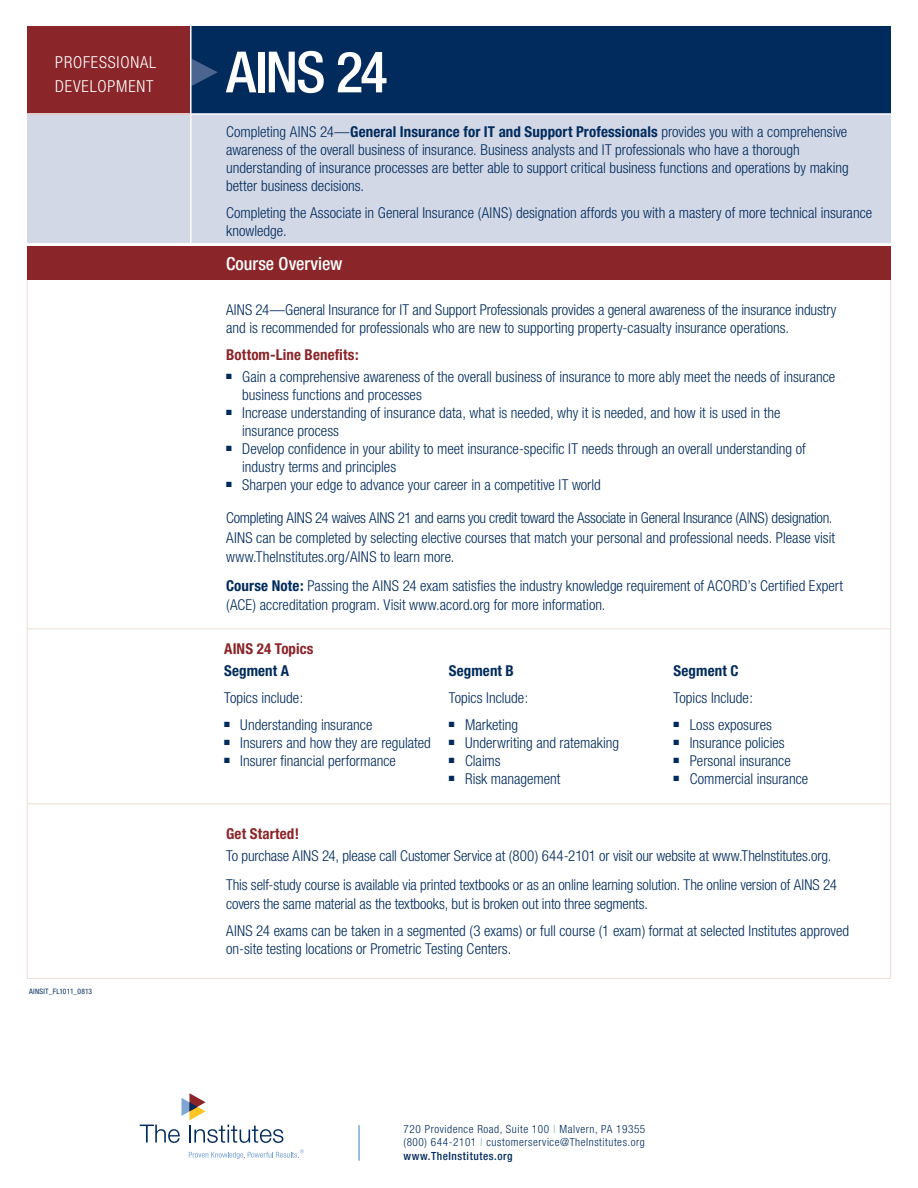
<style>
.page{position:relative;width:918px;height:1188px;background:#fff}
.page>*{position:absolute;margin:0;border:0;box-sizing:border-box;transform-origin:0 0}
.t1{font:500 condensed 57px "Helvetica Neue";letter-spacing:-.035em;color:#fff}
.t2{font:500 condensed 18px "Helvetica Neue";letter-spacing:-.005em;color:#fff}
.t3{font:300 condensed 16.5px/24px "Helvetica Neue";letter-spacing:.05em;color:#fff}
.t4{font:300 condensed 15px/18px "Helvetica Neue";color:#002b5c}
.t5{font:300 condensed 15px "Helvetica Neue";letter-spacing:-.02em;color:#002b5c}
.t6{font:700 condensed 15px "Helvetica Neue";letter-spacing:.01em;color:#8a2529}
.t7{font:700 condensed 15px "Helvetica Neue";letter-spacing:.005em;color:#002b5c}
.t8{font:300 condensed 11.25px/13.5px "Helvetica Neue";letter-spacing:.05em;color:#002b5c;text-align:justify}
.t9{font:condensed 7.5px "Helvetica Neue";letter-spacing:.035em;color:#002b5c}
.s1{font-weight:700}
.s2{color:#7ea6d7}
.s3{font-weight:500}
</style>
<div class="page">
<div style="left:27px;top:113px;width:864px;height:130px;background:#d3d8e6"></div>
<div style="left:27px;top:26px;width:165px;height:88px;background:#8a2529"></div>
<div style="left:190px;top:26px;width:701px;height:87px;background:#002b5c"></div>
<hr style="left:0;top:113px;width:918px;height:2px;background:#fff">
<svg style="left:192px;top:59px;width:26px;height:27px"></svg>
<hr style="left:190px;top:0;width:2px;height:245px;background:#fff">
<hr style="left:27px;top:246px;width:1px;height:732px;background:#ebddd7">
<hr style="left:890px;top:246px;width:1px;height:732px;background:#ebddd7">
<div style="left:27px;top:246px;width:864px;height:34px;background:#8a2529"></div>
<hr style="left:27px;top:628px;width:864px;height:1px;background:#ebddd7">
<hr style="left:27px;top:978px;width:864px;height:1px;background:#ebddd7">
<svg style="left:140px;top:1093px;width:143px;height:50px"></svg>
<svg style="left:189px;top:1150px;width:115px;height:9px"></svg>
<hr style="left:358px;top:1125px;width:2px;height:36px;background:#7ea6d7">
<hr style="left:27px;top:803px;width:864px;height:1px;background:#ebddd7">
<p class="t3" style="left:55px;top:50px;width:102px">Professional<br>Development</p>
<p class="t9" style="left:29px;top:987px;width:65px">AINSIT_FL1011_0813</p>
<h1 class="t1" style="left:226px;top:38px;width:163px">AINS 24</h1>
<p class="t4" style="left:226px;top:122px;width:624px;text-indent:94px">24—<span class="s1">General Insurance for IT and Support Professionals</span> provides you with a comprehensive awareness of the overall business of insurance. Business analysts and IT professionals who have a thorough understanding of insurance processes are better able to support critical business functions and operations by making better business decisions.</p>
<p class="t4" style="left:226px;top:203px;width:264px">Completing the Associate in General Insurance (AINS</p>
<p class="t4" style="left:509px;top:203px;width:365px">) designation affords you with a mastery of more technical insurance</p>
<p class="t4" style="left:226px;top:221px;width:62px">knowledge.</p>
<p class="t4" style="left:226px;top:122px;width:72px">Completing AINS</p>
<p class="t2" style="left:226px;top:253px;width:118px">Course Overview</p>
<p class="t4" style="left:226px;top:300px;width:8px">AINS</p>
<p class="t4" style="left:226px;top:300px;width:612px;text-indent:29px">24—General Insurance for IT and Support Professionals provides a general awareness of the insurance industry and is recommended for professionals who are new to supporting property-casualty insurance operations.</p>
<p class="t6" style="left:226px;top:345px;width:134px">Bottom-Line Benefits:</p>
<p class="t4" style="left:242px;top:368px;width:594px;text-indent:-16px">■ Gain a comprehensive awareness of the overall business of insurance to more ably meet the needs of insurance business functions and processes</p>
<p class="t4" style="left:242px;top:404px;width:540px;text-indent:-16px">■ Increase understanding of insurance data, what is needed, why it is needed, and how it is used in the insurance process</p>
<p class="t4" style="left:242px;top:440px;width:565px;text-indent:-16px">■ Develop confidence in your ability to meet insurance-specific IT needs through an overall understanding of industry terms and principles</p>
<p class="t4" style="left:226px;top:476px;width:376px">■ Sharpen your edge to advance your career in a competitive IT world</p>
<p class="t4" style="left:226px;top:509px;width:68px">Completing AINS</p>
<p class="t4" style="left:315px;top:509px;width:62px">24 waives AINS</p>
<p class="t5" style="left:398px;top:509px;width:349px">21 and earns you credit toward the Associate in General Insurance (AINS</p>
<p class="t4" style="left:765px;top:509px;width:69px">) designation.</p>
<p class="t4" style="left:226px;top:528px;width:8px">AINS</p>
<p class="t4" style="left:226px;top:528px;width:611px;line-height:19.5px;text-indent:30px">can be completed by selecting elective courses that match your personal and professional needs. Please visit www.TheInstitutes.org/AINS</p>
<p class="t4" style="left:380px;top:548px;width:76px">to learn more.</p>
<p class="t4" style="left:226px;top:576px;width:155px"><span class="s1">Course Note:</span> Passing the AINS</p>
<p class="t4" style="left:226px;top:576px;width:619px;line-height:19.5px;text-indent:177px">24 exam satisfies the industry knowledge requirement of ACORD’s Certified Expert (ACE) accreditation program. Visit www.acord.org for more information.</p>
<p class="t6" style="left:224px;top:640px;width:91px">AINS 24 Topics</p>
<p class="t7" style="left:224px;top:661px;width:67px">Segment A</p>
<p class="t4" style="left:224px;top:688px;width:81px">Topics include:</p>
<p class="t4" style="left:224px;top:715px;width:150px">■ Understanding insurance</p>
<p class="t4" style="left:224px;top:733px;width:208px">■ Insurers and how they are regulated</p>
<p class="t4" style="left:224px;top:751px;width:173px">■ Insurer financial performance</p>
<p class="t7" style="left:449px;top:661px;width:67px">Segment B</p>
<p class="t4" style="left:449px;top:688px;width:81px">Topics Include:</p>
<p class="t4" style="left:449px;top:715px;width:71px">■ Marketing</p>
<p class="t4" style="left:449px;top:733px;width:172px">■ Underwriting and ratemaking</p>
<p class="t4" style="left:449px;top:751px;width:53px">■ Claims</p>
<p class="t4" style="left:449px;top:769px;width:113px">■ Risk management</p>
<p class="t7" style="left:674px;top:661px;width:66px">Segment C</p>
<p class="t4" style="left:674px;top:688px;width:81px">Topics Include:</p>
<p class="t4" style="left:674px;top:715px;width:100px">■ Loss exposures</p>
<p class="t4" style="left:674px;top:733px;width:113px">■ Insurance policies</p>
<p class="t4" style="left:674px;top:751px;width:119px">■ Personal insurance</p>
<p class="t4" style="left:674px;top:769px;width:136px">■ Commercial insurance</p>
<p class="t6" style="left:226px;top:824px;width:75px">Get Started!</p>
<p class="t4" style="left:226px;top:847px;width:74px">To purchase AINS</p>
<p class="t4" style="left:226px;top:842px;width:607px;line-height:28.5px;text-indent:96px">24, please call Customer Service at (800) 644-2101 or visit our website at www.TheInstitutes.org.<br>This self-study course is available via printed textbooks or as an online learning solution. The online version of AINS</p>
<p class="t4" style="left:823px;top:875px;width:15px">24</p>
<p class="t4" style="left:226px;top:890px;width:424px;line-height:27px">covers the same material as the textbooks, but is broken out into three segments.<br>AINS</p>
<p class="t4" style="left:226px;top:922px;width:625px;text-indent:30px">24 exams can be taken in a segmented (3 exams) or full course (1 exam) format at selected Institutes approved on-site testing locations or Prometric Testing Centers.</p>
<p class="t8" style="left:404px;top:1122px;width:243px">720 Providence Road, Suite 100 <span class="s2">|</span> Malvern, PA 19355 (800) 644-2101 <span class="s2">|</span> customerservice@TheInstitutes.org <span class="s3">www.TheInstitutes.org</span></p>
</div>
